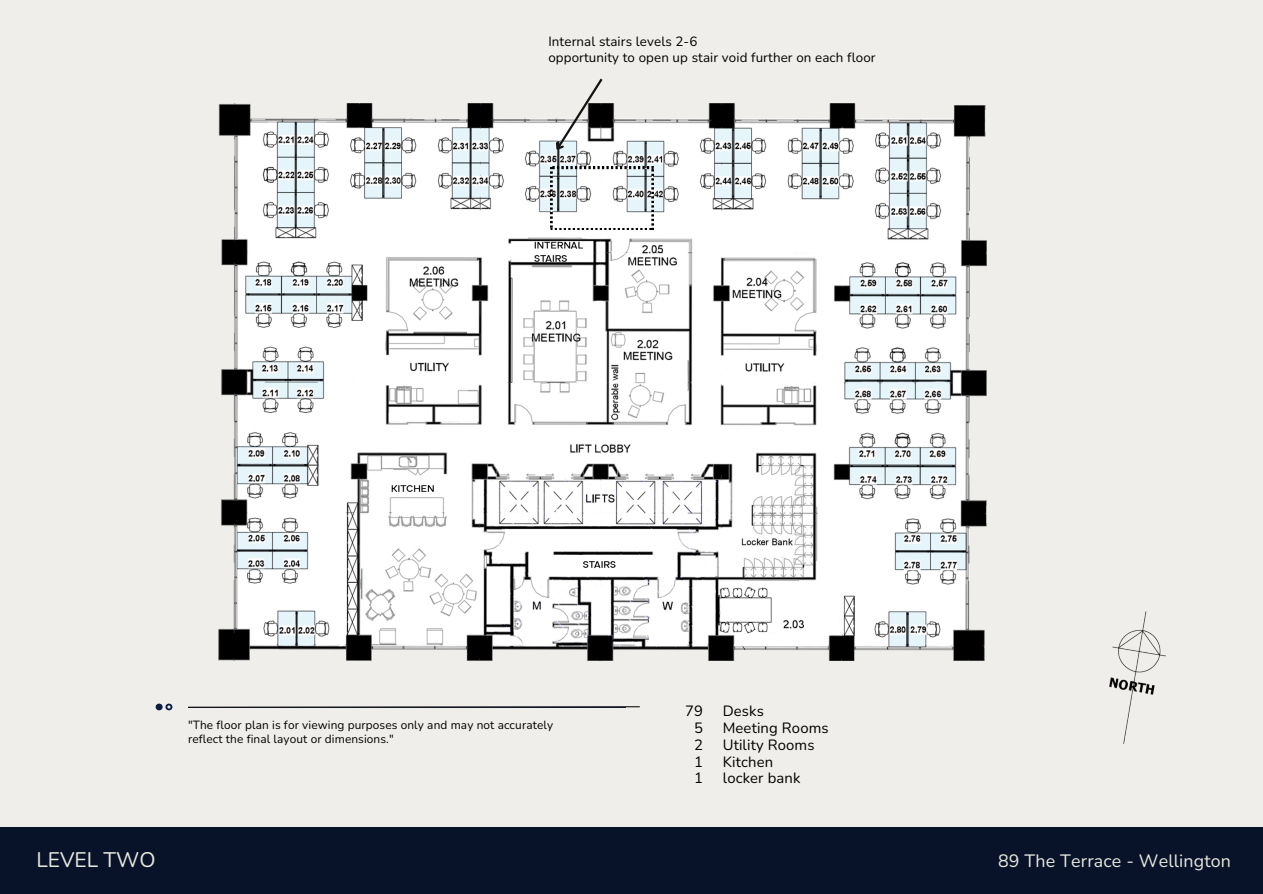
<style>
.page{position:relative;width:1263px;height:894px;background:#fff}
.page>*{position:absolute;margin:0;border:0;box-sizing:border-box;transform-origin:0 0}
.t1{font:21px "Nunito";color:#e7e8de}
.t2{font:17.85px "Nunito";letter-spacing:.01em;color:#e7e8de}
.t3{font:14.85px/16.8px "Nunito";letter-spacing:.01em;color:#000}
.t4{font:13.35px/15.6px "Nunito";letter-spacing:.01em;color:#000}
.t5{font:11.85px/13.8px "Nunito";letter-spacing:.01em;color:#000}
</style>
<div class="page">
<div style="left:0;top:0;width:1263px;height:893px;background:#efeeea"></div>
<svg style="left:165px;top:703px;width:7px;height:7px"></svg>
<div style="left:156px;top:703px;width:7px;height:7px;background:#0d1d41;border-radius:50%"></div>
<div style="left:0;top:826px;width:1263px;height:67px;background:#08132a"></div>
<img style="left:1109px;top:611px;width:57px;height:133px">
<svg style="left:188px;top:706px;width:452px;height:2px"></svg>
<img style="left:218px;top:103px;width:769px;height:558px">
<svg style="left:550px;top:167px;width:104px;height:63px"></svg>
<svg style="left:550px;top:78px;width:55px;height:77px"></svg>
<p class="t4" style="left:548px;top:34px;width:329px">Internal stairs levels 2-6<br>opportunity to open up stair void further on each floor</p>
<p class="t5" style="left:188px;top:718px;width:366px">"The floor plan is for viewing purposes only and may not accurately reflect the final layout or dimensions."</p>
<h3 class="t3" style="left:694px;top:702px;width:10px;text-align:justify;text-indent:-9px">79<br>5<br>2<br>1<br>1</h3>
<h3 class="t3" style="left:723px;top:702px;width:107px">Desks<br>Meeting Rooms<br>Utility Rooms<br>Kitchen<br>locker bank</h3>
<p class="t1" style="left:36px;top:845px;width:121px">LEVEL TWO</p>
<p class="t2" style="left:998px;top:848px;width:235px">89 The Terrace - Wellington</p>
</div>
